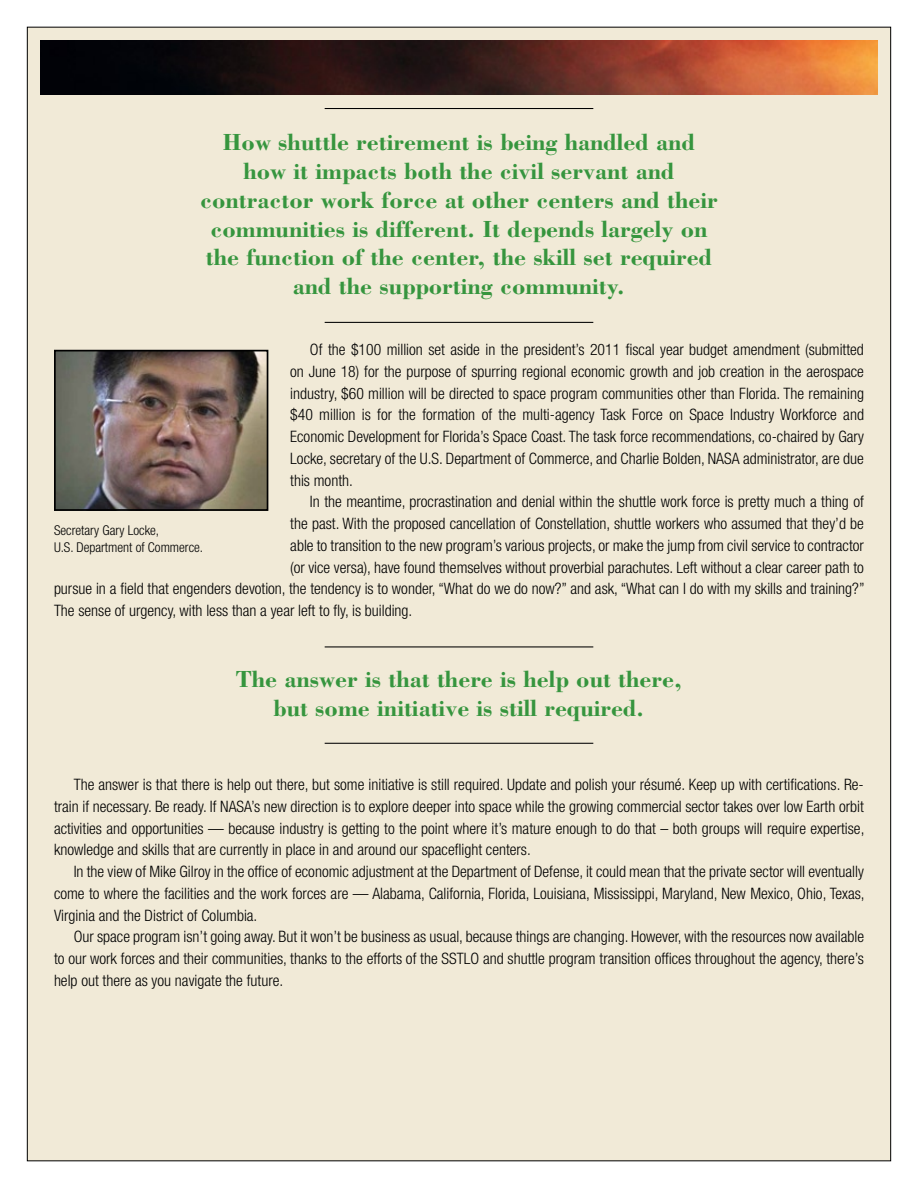
<style>
.page{position:relative;width:918px;height:1188px;background:#fff}
.page>*{position:absolute;margin:0;border:0;box-sizing:border-box;transform-origin:0 0}
.t1{font:700 24px/28.8px "Bodoni";color:#36953e;text-align:center}
.t2{font:300 condensed 15.75px/21.8px "Helvetica Neue";color:#000;text-align:justify}
.t3{font:300 condensed 13.5px/16.5px "Helvetica Neue";color:#000}
</style>
<div class="page">
<div style="left:27px;top:27px;width:864px;height:1134px;background:#f1ead7"></div>
<img style="left:40px;top:41px;width:838px;height:54px">
<hr style="left:325px;top:646px;width:268px;height:1px;background:#000">
<hr style="left:325px;top:743px;width:268px;height:1px;background:#000">
<img style="left:57px;top:353px;width:208px;height:155px">
<div style="left:54px;top:350px;width:214px;height:161px;border:2px solid #000"></div>
<hr style="left:325px;top:108px;width:268px;height:1px;background:#000">
<hr style="left:325px;top:322px;width:268px;height:1px;background:#000">
<p class="t1" style="left:200px;top:127px;width:519px">How shuttle retirement is being handled and how it impacts both the civil servant and contractor work force at other centers and their communities is different. It depends largely on the function of the center, the skill set required and the supporting community.</p>
<p class="t2" style="left:290px;top:339px;width:575px;text-indent:20px">Of the $100 million set aside in the president’s 2011 fiscal year budget amendment (submitted on June 18) for the purpose of spurring regional economic growth and job creation in the aerospace industry, $60 million will be directed to space program communities other than Florida. The remaining $40 million is for the formation of the multi-agency Task Force on Space Industry Workforce and Economic Development for Florida’s Space Coast. The task force recommendations, co-chaired by Gary Locke, secretary of the U.S. Department of Commerce, and Charlie Bolden, NASA administrator, are due this month.</p>
<p class="t2" style="left:310px;top:491px;width:556px">In the meantime, procrastination and denial within the shuttle work force is pretty much a thing of</p>
<p class="t2" style="left:290px;top:513px;width:575px">the past. With the proposed cancellation of Constellation, shuttle workers who assumed that they’d be</p>
<p class="t2" style="left:290px;top:534px;width:575px">able to transition to the new program’s various projects, or make the jump from civil service to contractor</p>
<p class="t2" style="left:290px;top:556px;width:575px">(or vice versa), have found themselves without proverbial parachutes. Left without a clear career path to</p>
<p class="t2" style="left:54px;top:578px;width:812px">pursue in a field that engenders devotion, the tendency is to wonder, “What do we do now?” and ask, “What can I do with my skills and training?”</p>
<p class="t2" style="left:54px;top:600px;width:360px">The sense of urgency, with less than a year left to fly, is building.</p>
<p class="t3" style="left:54px;top:522px;width:151px">Secretary Gary Locke,<br>U.S. Department of Commerce.</p>
<h1 class="t1" style="left:236px;top:664px;width:448px">The answer is that there is help out there, but some initiative is still required.</h1>
<p class="t2" style="left:54px;top:774px;width:812px;text-indent:20px">The answer is that there is help out there, but some initiative is still required. Update and polish your résumé. Keep up with certifications. Re&shy;train if necessary. Be ready. If NASA’s new direction is to explore deeper into space while the growing commercial sector takes over low Earth orbit activities and opportunities — because industry is getting to the point where it’s mature enough to do that – both groups will require expertise, knowledge and skills that are currently in place in and around our spaceflight centers.</p>
<p class="t2" style="left:54px;top:861px;width:812px;text-indent:20px">In the view of Mike Gilroy in the office of economic adjustment at the Department of Defense, it could mean that the private sector will eventually come to where the facilities and the work forces are — Alabama, California, Florida, Louisiana, Mississippi, Maryland, New Mexico, Ohio, Texas, Virginia and the District of Columbia.</p>
<p class="t2" style="left:54px;top:926px;width:812px;text-indent:20px">Our space program isn’t going away. But it won’t be business as usual, because things are changing. However, with the resources now available to our work forces and their communities, thanks to the efforts of the SSTLO and shuttle program transition offices throughout the agency, there’s help out there as you navigate the future.</p>
</div>
